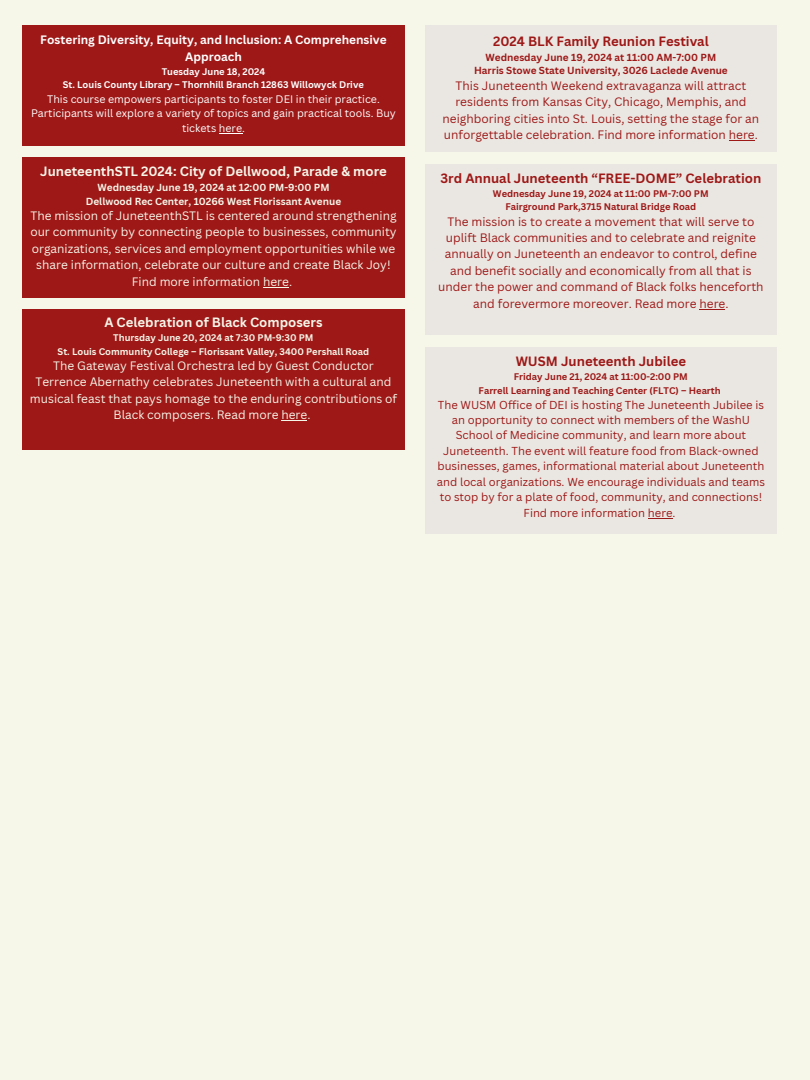
<style>
.page{position:relative;width:810px;height:1080px;background:#f6f6e9}
.page>*{position:absolute;margin:0;border:0;box-sizing:border-box;transform-origin:0 0}
.t1{font:700 13.12px "Canva Sans";color:#9d1817}
.t2{font:700 13.12px "Canva Sans";color:#f6f6e9}
.t3{font:11.88px/16.4px "Canva Sans";color:#9d1817;text-align:center}
.t4{font:11.88px/16.4px "Canva Sans";color:#f6f6e9;text-align:center}
.t5{font:700 11.88px/16.4px "Canva Sans";color:#fff;text-align:center}
.t6{font:11.25px/15.5px "Canva Sans";color:#9d1817;text-align:center}
.t7{font:10.62px/14.5px "Canva Sans";color:#fff;text-align:center}
.t8{font:700 10px/13.6px "Canva Sans";color:#9d1817;text-align:center}
.t9{font:700 10px/13.6px "Canva Sans";color:#f6f6e9;text-align:center}
.t10{font:700 9.38px/13.1px "Canva Sans";color:#9d1817;text-align:center}
.t11{font:700 9.38px/13.1px "Canva Sans";color:#f6f6e9;text-align:center}
.t12{font:700 9.38px "Canva Sans";color:#fff}
</style>
<div class="page">
<div style="left:22px;top:25px;width:383px;height:120px;background:#9d1817"></div>
<div style="left:425px;top:25px;width:351px;height:126px;background:#eae7e2"></div>
<svg style="left:219px;top:133px;width:23px;height:1px"></svg>
<svg style="left:729px;top:140px;width:26px;height:1px"></svg>
<div style="left:22px;top:157px;width:383px;height:140px;background:#9d1817"></div>
<svg style="left:263px;top:287px;width:26px;height:1px"></svg>
<div style="left:425px;top:164px;width:352px;height:170px;background:#eae7e2"></div>
<svg style="left:700px;top:309px;width:25px;height:1px"></svg>
<div style="left:22px;top:309px;width:383px;height:140px;background:#9d1817"></div>
<svg style="left:281px;top:420px;width:26px;height:1px"></svg>
<div style="left:425px;top:347px;width:352px;height:187px;background:#eae7e2"></div>
<svg style="left:648px;top:518px;width:25px;height:1px"></svg>
<p class="t5" style="left:40px;top:32px;width:348px">Fostering Diversity, Equity, and Inclusion: A Comprehensive<br>Approach</p>
<p class="t12" style="left:162px;top:65px;width:105px">Tuesday June 18, 2024</p>
<p class="t12" style="left:63px;top:78px;width:303px">St. Louis County Library – Thornhill Branch 12863 Willowyck Drive</p>
<p class="t7" style="left:31px;top:91px;width:366px">This course empowers participants to foster DEI in their practice.<br>Participants will explore a variety of topics and gain practical tools. Buy tickets here.</p>
<h1 class="t2" style="left:40px;top:162px;width:348px">JuneteenthSTL 2024: City of Dellwood, Parade &amp; more</h1>
<h1 class="t9" style="left:86px;top:180px;width:257px">Wednesday June 19, 2024 at 12:00 PM-9:00 PM<br>Dellwood Rec Center, 10266 West Florissant Avenue</h1>
<h1 class="t4" style="left:30px;top:207px;width:368px">The mission of JuneteenthSTL is centered around strengthening our community by connecting people to businesses, community organizations, services and employment opportunities while we share information, celebrate our culture and create Black Joy!<br>Find more information here.</h1>
<h1 class="t2" style="left:104px;top:313px;width:220px">A Celebration of Black Composers</h1>
<h1 class="t11" style="left:58px;top:331px;width:313px">Thursday June 20, 2024 at 7:30 PM-9:30 PM<br>St. Louis Community College – Florissant Valley, 3400 Pershall Road</h1>
<h1 class="t4" style="left:30px;top:357px;width:369px">The Gateway Festival Orchestra led by Guest Conductor Terrence Abernathy celebrates Juneteenth with a cultural and musical feast that pays homage to the enduring contributions of Black composers. Read more here.</h1>
<h1 class="t1" style="left:493px;top:32px;width:217px">2024 BLK Family Reunion Festival</h1>
<h1 class="t8" style="left:474px;top:50px;width:255px">Wednesday June 19, 2024 at 11:00 AM-7:00 PM<br>Harris Stowe State University, 3026 Laclede Avenue</h1>
<h1 class="t3" style="left:443px;top:77px;width:318px">This Juneteenth Weekend extravaganza will attract residents from Kansas City, Chicago, Memphis, and neighboring cities into St. Louis, setting the stage for an unforgettable celebration. Find more information here.</h1>
<h1 class="t1" style="left:441px;top:168px;width:322px">3rd Annual Juneteenth “FREE-DOME” Celebration</h1>
<h1 class="t10" style="left:493px;top:187px;width:217px">Wednesday June 19, 2024 at 11:00 PM-7:00 PM<br>Fairground Park,3715 Natural Bridge Road</h1>
<h1 class="t3" style="left:438px;top:213px;width:327px">The mission is to create a movement that will serve to uplift Black communities and to celebrate and reignite annually on Juneteenth an endeavor to control, define and benefit socially and economically from all that is under the power and command of Black folks henceforth and forevermore moreover. Read more here.</h1>
<h1 class="t1" style="left:516px;top:352px;width:172px">WUSM Juneteenth Jubilee</h1>
<h1 class="t10" style="left:479px;top:370px;width:244px">Friday June 21, 2024 at 11:00-2:00 PM<br>Farrell Learning and Teaching Center (FLTC) – Hearth</h1>
<h1 class="t6" style="left:437px;top:396px;width:330px">The WUSM Office of DEI is hosting The Juneteenth Jubilee is an opportunity to connect with members of the WashU School of Medicine community, and learn more about Juneteenth. The event will feature food from Black-owned businesses, games, informational material about Juneteenth and local organizations. We encourage individuals and teams to stop by for a plate of food, community, and connections!<br>Find more information here.</h1>
</div>
